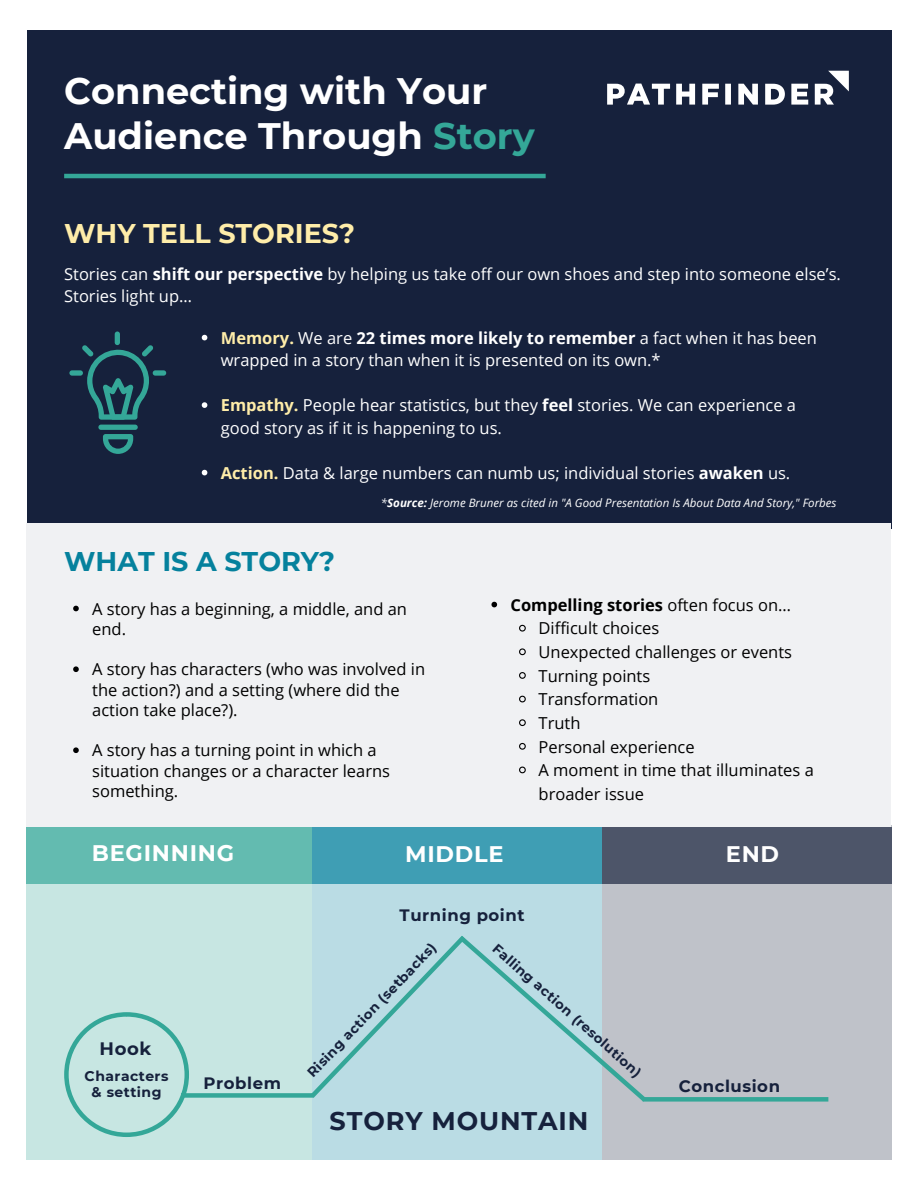
<style>
.page{position:relative;width:918px;height:1188px;background:#fff}
.page>*{position:absolute;margin:0;border:0;box-sizing:border-box;transform-origin:0 0}
.t1{font:700 36.75px/45.5px "Montserrat";color:#fff}
.t2{font:700 27px "Montserrat";color:#ffeda9}
.t3{font:700 27px "Montserrat";color:#05819d}
.t4{font:700 25.5px "Montserrat";letter-spacing:.035em;color:#16213c}
.t5{font:700 22.5px "Montserrat";letter-spacing:.035em;color:#fff}
.t6{font:700 18px "Montserrat";color:#16213c}
.t7{font:16.5px/22.5px "Open Sans";color:#fff}
.t8{font:16.5px/20.2px "Open Sans";color:#000}
.t9{font:700 16.5px "Open Sans";color:#000}
.t10{font:700 16.5px "Montserrat";letter-spacing:.035em;color:#16213c}
.t11{font:700 13.95px/16.8px "Montserrat";letter-spacing:.035em;color:#16213c;text-align:center}
.t12{font:700 13.5px "Montserrat";color:#16213c}
.t13{font:italic 11.55px "Open Sans";color:#fff}
.s1{color:#34a798}
.s2{font-weight:700}
.s3{font-weight:700;color:#ffeda9}
.s4{font-weight:400}
</style>
<div class="page">
<div style="left:27px;top:818px;width:285px;height:342px;background:#c7e6e2"></div>
<div style="left:27px;top:30px;width:864px;height:498px;background:#16213c"></div>
<div style="left:312px;top:824px;width:290px;height:336px;background:#badce4"></div>
<div style="left:602px;top:825px;width:289px;height:334px;background:#bfc2c9"></div>
<div style="left:27px;top:523px;width:864px;height:303px;background:#f0f1f3"></div>
<svg style="left:607px;top:71px;width:242px;height:34px"></svg>
<hr style="left:64px;top:174px;width:482px;height:4px;background:#34a798">
<div style="left:115px;top:332px;width:5px;height:13px;background:#34a798;border-radius:3px"></div>
<div style="left:153px;top:370px;width:13px;height:6px;background:#34a798;border-radius:3px"></div>
<div style="left:69px;top:370px;width:14px;height:6px;background:#34a798;border-radius:3px"></div>
<div style="left:98px;top:425px;width:40px;height:5px;background:#34a798;border-radius:3px"></div>
<svg style="left:103px;top:434px;width:30px;height:20px"></svg>
<svg style="left:82px;top:345px;width:71px;height:75px"></svg>
<div style="left:27px;top:827px;width:285px;height:57px;background:#63bbb0"></div>
<div style="left:312px;top:827px;width:290px;height:57px;background:#3f9eb4"></div>
<div style="left:602px;top:827px;width:289px;height:57px;background:#4d5569"></div>
<div style="left:181px;top:1093px;width:133px;height:5px;background:#34a798"></div>
<svg style="left:306px;top:936px;width:339px;height:166px"></svg>
<div style="left:643px;top:1097px;width:185px;height:5px;background:#34a798"></div>
<svg style="left:64px;top:1012px;width:125px;height:125px"></svg>
<svg style="left:202px;top:335px;width:5px;height:5px"></svg>
<svg style="left:202px;top:402px;width:5px;height:6px"></svg>
<svg style="left:202px;top:470px;width:5px;height:5px"></svg>
<svg style="left:491px;top:602px;width:6px;height:5px"></svg>
<svg style="left:519px;top:624px;width:7px;height:8px"></svg>
<svg style="left:519px;top:648px;width:7px;height:8px"></svg>
<svg style="left:519px;top:672px;width:7px;height:7px"></svg>
<svg style="left:519px;top:695px;width:7px;height:8px"></svg>
<svg style="left:519px;top:719px;width:7px;height:8px"></svg>
<svg style="left:519px;top:742px;width:7px;height:8px"></svg>
<svg style="left:519px;top:766px;width:7px;height:8px"></svg>
<svg style="left:73px;top:606px;width:6px;height:5px"></svg>
<svg style="left:73px;top:666px;width:6px;height:6px"></svg>
<svg style="left:73px;top:747px;width:6px;height:6px"></svg>
<p class="t1" style="left:64px;top:68px;width:472px">Connecting with Your<br>Audience Through <span class="s1">Story</span></p>
<p class="t2" style="left:64px;top:217px;width:292px">WHY TELL STORIES?</p>
<p class="t7" style="left:64px;top:262px;width:778px">Stories can <span class="s2">shift our perspective</span> by helping us take off our own shoes and step into someone else’s.<br>Stories light up…</p>
<p class="t7" style="left:221px;top:326px;width:598px"><span class="s3">Memory.</span> We are <span class="s2">22 times more likely to remember</span> a fact when it has been wrapped in a story than when it is presented on its own.*</p>
<p class="t7" style="left:221px;top:394px;width:577px"><span class="s3">Empathy.</span> People hear statistics, but they <span class="s2">feel</span> stories. We can experience a good story as if it is happening to us.</p>
<p class="t7" style="left:221px;top:461px;width:571px"><span class="s3">Action.</span> Data &amp; large numbers can numb us; individual stories <span class="s2">awaken</span> us.</p>
<p class="t13" style="left:381px;top:494px;width:457px">*<span class="s2">Source:</span> Jerome Bruner as cited in "A Good Presentation Is About Data And Story," Forbes</p>
<p class="t3" style="left:64px;top:545px;width:272px">WHAT IS A STORY?</p>
<p class="t8" style="left:92px;top:598px;width:316px">A story has a beginning, a middle, and an end.</p>
<p class="t8" style="left:92px;top:659px;width:335px">A story has characters (who was involved in the action?) and a setting (where did the action take place?).</p>
<p class="t8" style="left:92px;top:740px;width:299px">A story has a turning point in which a situation changes or a character learns something.</p>
<p class="t9" style="left:511px;top:593px;width:282px">Compelling stories <span class="s4">often focus on…</span></p>
<p class="t8" style="left:539px;top:618px;width:122px">Difficult choices</p>
<p class="t8" style="left:539px;top:641px;width:255px">Unexpected challenges or events</p>
<p class="t8" style="left:539px;top:665px;width:113px">Turning points</p>
<p class="t8" style="left:539px;top:689px;width:121px">Transformation</p>
<p class="t8" style="left:539px;top:712px;width:43px">Truth</p>
<p class="t8" style="left:539px;top:736px;width:158px">Personal experience</p>
<p class="t8" style="left:539px;top:758px;width:277px;line-height:23.7px">A moment in time that illuminates a broader issue</p>
<p class="t5" style="left:92px;top:840px;width:144px">BEGINNING</p>
<p class="t5" style="left:405px;top:840px;width:100px">MIDDLE</p>
<p class="t5" style="left:726px;top:840px;width:55px">END</p>
<p class="t6" style="left:100px;top:1038px;width:53px">Hook</p>
<p class="t11" style="left:85px;top:1067px;width:85px">Characters &amp; setting</p>
<p class="t10" style="left:204px;top:1073px;width:79px">Problem</p>
<p class="t10" style="left:400px;top:906px;width:127px">Turning point</p>
<p class="t12" style="left:303px;top:1069px;width:181px;rotate:-46deg">Rising action (setbacks)</p>
<p class="t12" style="left:501px;top:939px;width:195px;rotate:42deg">Falling action (resolution)</p>
<p class="t4" style="left:330px;top:1106px;width:260px">STORY MOUNTAIN</p>
<p class="t10" style="left:679px;top:1076px;width:103px">Conclusion</p>
</div>
